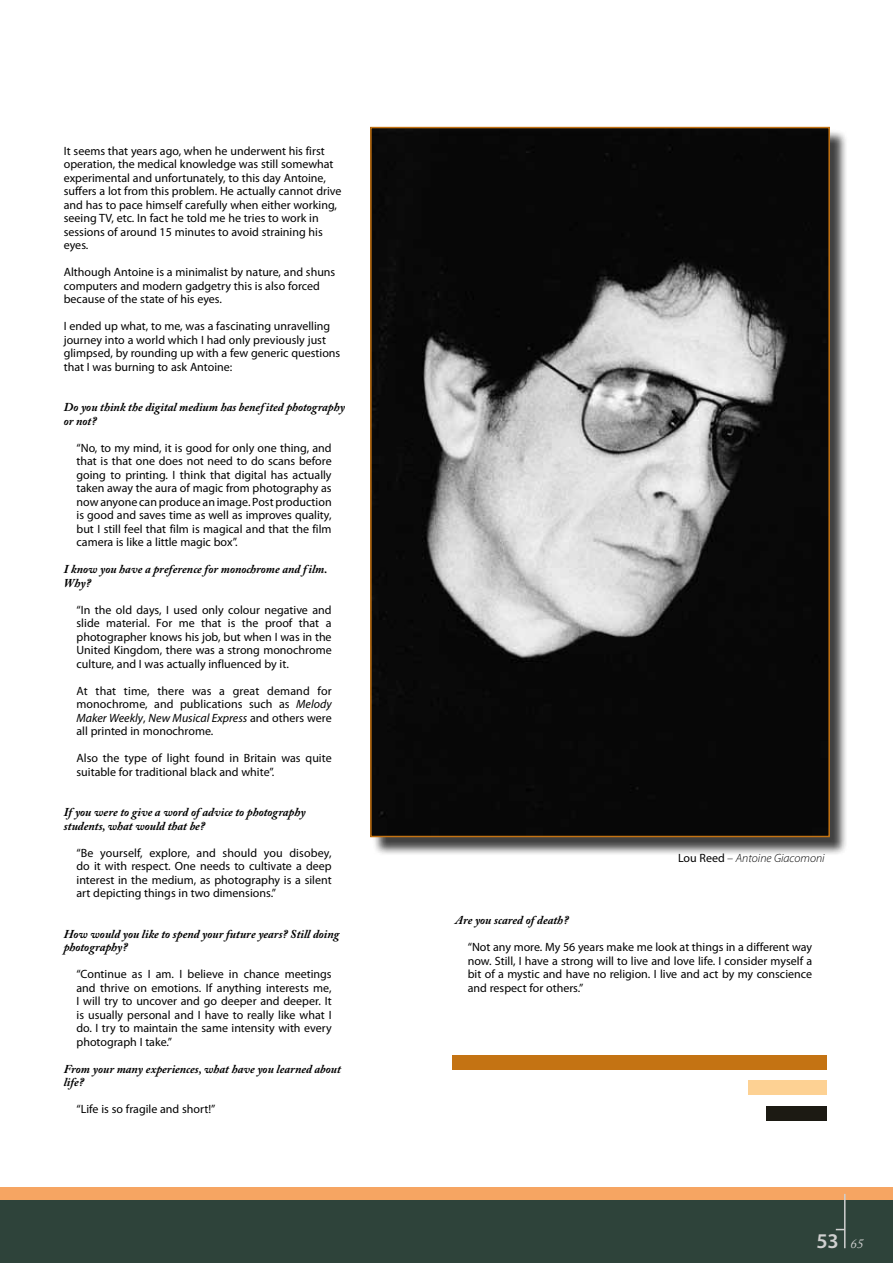
<style>
.page{position:relative;width:893px;height:1263px;background:#fff}
.page>*{position:absolute;margin:0;border:0;box-sizing:border-box;transform-origin:0 0}
.t1{font:600 21px "Myriad Pro";color:#d0d0d0}
.t2{font:12px/13.5px "Myriad Pro";color:#000;text-align:justify}
.t3{font:italic 700 12px/13.5px "Adobe Caslon Pro";color:#000}
.t4{font:italic 300 12px "Myriad Pro";color:#000}
.s1{font-style:italic}
.s2{font-weight:400;font-style:normal}
.s3{font-family:"Adobe Caslon Pro";font-weight:400;font-style:italic;font-size:13.5px}
</style>
<div class="page">
<div style="left:372px;top:129px;width:477px;height:727px;background:#000;opacity:.75"></div>
<img style="left:373px;top:130px;width:454px;height:704px">
<div style="left:370px;top:127px;width:460px;height:710px;border:2px solid #c47313"></div>
<div style="left:0;top:1196px;width:892px;height:67px;background:#2e433a"></div>
<div style="left:0;top:1187px;width:892px;height:13px;background:#f6a562"></div>
<div style="left:767px;top:1106px;width:60px;height:15px;background:#1c1a13"></div>
<div style="left:453px;top:1054px;width:374px;height:15px;background:#c47313"></div>
<div style="left:748px;top:1080px;width:79px;height:15px;background:#fdd193"></div>
<hr style="left:844px;top:1194px;width:1px;height:54px;background:#d0d0d0">
<p class="t2" style="left:64px;top:144px;width:279px;text-align:left">It seems that years ago, when he underwent his first operation, the medical knowledge was still somewhat experimental and unfortunately, to this day Antoine, suffers a lot from this problem. He actually cannot drive and has to pace himself carefully when either working, seeing TV, etc. In fact he told me he tries to work in sessions of around 15 minutes to avoid straining his eyes.</p>
<p class="t2" style="left:64px;top:265px;width:273px;text-align:left">Although Antoine is a minimalist by nature, and shuns computers and modern gadgetry this is also forced because of the state of his eyes.</p>
<p class="t2" style="left:64px;top:319px;width:278px;text-align:left">I ended up what, to me, was a fascinating unravelling journey into a world which I had only previously just glimpsed, by rounding up with a few generic questions that I was burning to ask Antoine:</p>
<p class="t3" style="left:64px;top:400px;width:283px">Do you think the digital medium has benef ited photography or not?</p>
<p class="t2" style="left:77px;top:441px;width:257px">“No, to my mind, it is good for only one thing, and that is that one does not need to do scans before going to printing. I think that digital has actually taken away the aura of magic from photography as now anyone can produce an image. Post production is good and saves time as well as improves quality, but I still feel that film is magical and that the film camera is like a little magic box”.</p>
<p class="t3" style="left:64px;top:562px;width:265px">I know you have a preference for monochrome and f ilm.<br>Why?</p>
<p class="t2" style="left:77px;top:603px;width:257px">“In the old days, I used only colour negative and slide material. For me that is the proof that a photographer knows his job, but when I was in the United Kingdom, there was a strong monochrome culture, and I was actually influenced by it.</p>
<p class="t2" style="left:77px;top:684px;width:257px">At that time, there was a great demand for monochrome, and publications such as <span class="s1">Melody Maker Weekly</span>, <span class="s1">New Musical Express</span> and others were all printed in monochrome.</p>
<p class="t2" style="left:77px;top:751px;width:257px">Also the type of light found in Britain was quite suitable for traditional black and white”.</p>
<p class="t3" style="left:64px;top:805px;width:243px">If you were to give a word of advice to photography students, what would that be?</p>
<p class="t2" style="left:77px;top:846px;width:257px">“Be yourself, explore, and should you disobey, do it with respect. One needs to cultivate a deep interest in the medium, as photography is a silent art depicting things in two dimensions.”</p>
<p class="t3" style="left:64px;top:927px;width:277px">How would you like to spend your future years? Still doing photography?</p>
<p class="t2" style="left:77px;top:967px;width:257px">“Continue as I am. I believe in chance meetings and thrive on emotions. If anything interests me, I will try to uncover and go deeper and deeper. It is usually personal and I have to really like what I do. I try to maintain the same intensity with every photograph I take.”</p>
<p class="t3" style="left:64px;top:1062px;width:279px">From your many experiences, what have you learned about life?</p>
<p class="t2" style="left:77px;top:1102px;width:140px">“Life is so fragile and short!”</p>
<p class="t4" style="left:678px;top:850px;width:148px"><span class="s2">Lou Reed</span> – Antoine Giacomoni</p>
<p class="t3" style="left:455px;top:913px;width:115px">Are you scared of death?</p>
<p class="t2" style="left:468px;top:940px;width:346px">“Not any more. My 56 years make me look at things in a different way now. Still, I have a strong will to live and love life. I consider myself a bit of a mystic and have no religion. I live and act by my conscience and respect for others.”</p>
<h1 class="t1" style="left:816px;top:1228px;width:49px">53 <span class="s3">65</span></h1>
</div>
